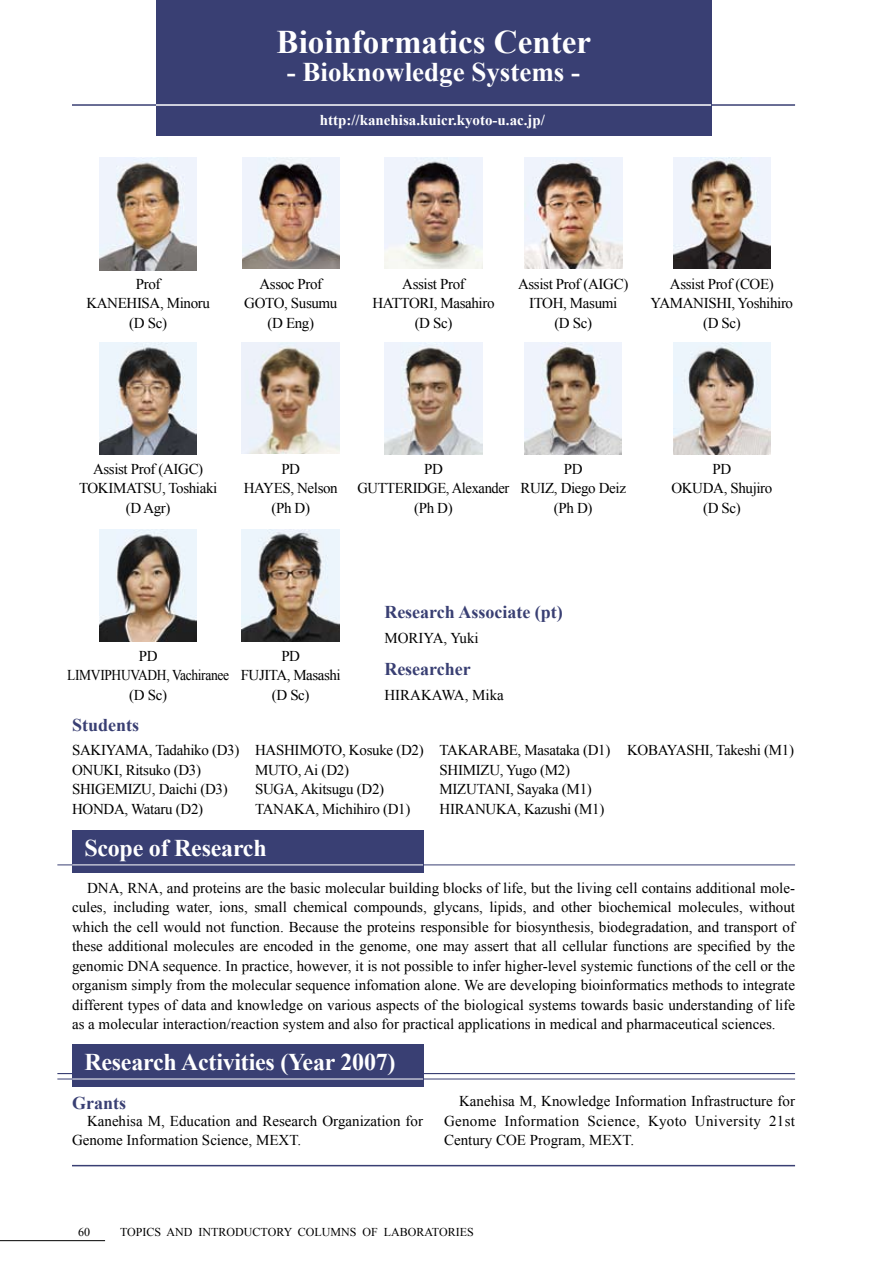
<style>
.page{position:relative;width:893px;height:1263px;background:#fff}
.page>*{position:absolute;margin:0;border:0;box-sizing:border-box;transform-origin:0 0}
.t1{font:700 33px "Times New Roman";color:#fff}
.t2{font:700 27px "Times New Roman";color:#fff}
.t3{font:700 24px "Times New Roman";letter-spacing:-.01em;color:#fff}
.t4{font:700 18px "Times New Roman";color:#393f73}
.t5{font:15px/19.5px "Times New Roman";letter-spacing:-.02em;color:#000;text-align:center}
.t6{font:15px/19.5px "Times New Roman";color:#000}
.t7{font:700 15px "Times New Roman";color:#fff}
.t8{font:12px "Times New Roman";color:#000}
</style>
<div class="page">
<hr style="left:72px;top:1165px;width:723px;height:1px;background:#393f73">
<hr style="left:72px;top:104px;width:723px;height:2px;background:#393f73">
<div style="left:156px;top:0;width:555px;height:136px;background:#393f73"></div>
<hr style="left:156px;top:104px;width:555px;height:2px;background:#fff">
<hr style="left:0;top:1240px;width:105px;height:1px;background:#000">
<hr style="left:892px;top:0;width:1px;height:136px;background:#393f73">
<div style="left:72px;top:830px;width:351px;height:42px;background:#393f73"></div>
<hr style="left:72px;top:864px;width:351px;height:1px;background:#fff">
<hr style="left:423px;top:864px;width:372px;height:1px;background:#393f73">
<svg style="left:57px;top:864px;width:15px;height:1px"></svg>
<hr style="left:423px;top:1079px;width:372px;height:1px;background:#393f73">
<hr style="left:423px;top:1073px;width:372px;height:1px;background:#393f73">
<div style="left:72px;top:1044px;width:351px;height:43px;background:#393f73"></div>
<hr style="left:72px;top:1079px;width:351px;height:1px;background:#fff">
<svg style="left:57px;top:1073px;width:15px;height:7px"></svg>
<img style="left:525px;top:158px;width:97px;height:110px">
<img style="left:242px;top:158px;width:98px;height:110px">
<img style="left:385px;top:158px;width:97px;height:110px">
<img style="left:99px;top:342px;width:98px;height:113px">
<img style="left:242px;top:342px;width:97px;height:111px">
<img style="left:673px;top:158px;width:98px;height:110px">
<img style="left:385px;top:342px;width:97px;height:113px">
<img style="left:99px;top:529px;width:98px;height:113px">
<img style="left:524px;top:342px;width:98px;height:113px">
<img style="left:99px;top:158px;width:98px;height:112px">
<img style="left:242px;top:529px;width:97px;height:113px">
<img style="left:673px;top:342px;width:98px;height:113px">
<h1 class="t1" style="left:277px;top:19px;width:316px">Bioinformatics Center</h1>
<h2 class="t2" style="left:287px;top:53px;width:295px">- Bioknowledge Systems -</h2>
<p class="t7" style="left:320px;top:110px;width:227px">http://kanehisa.kuicr.kyoto-u.ac.jp/</p>
<p class="t5" style="left:86px;top:273px;width:125px">Prof<br>KANEHISA, Minoru (D Sc)</p>
<p class="t5" style="left:244px;top:273px;width:95px">Assoc Prof<br>GOTO, Susumu (D Eng)</p>
<p class="t5" style="left:372px;top:273px;width:124px">Assist Prof<br>HATTORI, Masahiro (D Sc)</p>
<p class="t5" style="left:518px;top:273px;width:112px">Assist Prof (AIGC)<br>ITOH, Masumi<br>(D Sc)</p>
<p class="t5" style="left:651px;top:273px;width:144px">Assist Prof (COE)<br>YAMANISHI, Yoshihiro (D Sc)</p>
<p class="t5" style="left:79px;top:459px;width:140px">Assist Prof (AIGC)<br>TOKIMATSU, Toshiaki (D Agr)</p>
<p class="t5" style="left:244px;top:459px;width:96px">PD<br>HAYES, Nelson (Ph D)</p>
<p class="t5" style="left:357px;top:459px;width:153px">PD<br>GUTTERIDGE, Alexander (Ph D)</p>
<p class="t5" style="left:520px;top:459px;width:107px">PD<br>RUIZ, Diego Deiz (Ph D)</p>
<p class="t5" style="left:671px;top:459px;width:102px">PD<br>OKUDA, Shujiro (D Sc)</p>
<p class="t5" style="left:67px;top:646px;width:163px">PD<br>LIMVIPHUVADH, Vachiranee (D Sc)</p>
<p class="t5" style="left:241px;top:646px;width:101px">PD<br>FUJITA, Masashi (D Sc)</p>
<p class="t4" style="left:384px;top:600px;width:180px">Research Associate (pt)</p>
<p class="t6" style="left:384px;top:628px;width:96px">MORIYA, Yuki</p>
<p class="t4" style="left:384px;top:657px;width:88px">Researcher</p>
<p class="t6" style="left:384px;top:685px;width:121px">HIRAKAWA, Mika</p>
<p class="t4" style="left:72px;top:712px;width:69px">Students</p>
<p class="t5" style="left:72px;top:740px;width:169px;text-align:left">SAKIYAMA, Tadahiko (D3)<br>ONUKI, Ritsuko (D3)<br>SHIGEMIZU, Daichi (D3)<br>HONDA, Wataru (D2)</p>
<p class="t5" style="left:255px;top:740px;width:170px;text-align:left">HASHIMOTO, Kosuke (D2)<br>MUTO, Ai (D2)<br>SUGA, Akitsugu (D2)<br>TANAKA, Michihiro (D1)</p>
<p class="t5" style="left:440px;top:740px;width:172px;text-align:left">TAKARABE, Masataka (D1)<br>SHIMIZU, Yugo (M2)<br>MIZUTANI, Sayaka (M1)<br>HIRANUKA, Kazushi (M1)</p>
<p class="t5" style="left:627px;top:740px;width:168px">KOBAYASHI, Takeshi (M1)</p>
<h3 class="t3" style="left:84px;top:831px;width:184px">Scope of Research</h3>
<p class="t5" style="left:72px;top:877px;width:725px;text-align:justify;text-indent:15px">DNA, RNA, and proteins are the basic molecular building blocks of life, but the living cell contains additional mole&shy;cules, including water, ions, small chemical compounds, glycans, lipids, and other biochemical molecules, without which the cell would not function. Because the proteins responsible for biosynthesis, biodegradation, and transport of these additional molecules are encoded in the genome, one may assert that all cellular functions are specified by the genomic- DNA sequence. In practice, however, it is not possible to infer higher-level systemic functions of the cell or the organism simply from the molecular sequence infomation alone. We are developing bioinformatics methods to integrate different types of data and knowledge on various aspects of the biological systems towards basic understanding of life as a molecular interaction/reaction system and also for practical applications in medical and pharmaceutical sciences.</p>
<h3 class="t3" style="left:84px;top:1045px;width:313px">Research Activities (Year 2007)</h3>
<p class="t4" style="left:72px;top:1090px;width:55px">Grants</p>
<p class="t6" style="left:72px;top:1110px;width:353px;text-indent:15px">Kanehisa M, Education and Research Organization for<br>Genome Information Science, MEXT.</p>
<p class="t5" style="left:444px;top:1091px;width:353px;text-align:justify;text-indent:15px">Kanehisa M, Knowledge Information Infrastructure for Genome Information Science, Kyoto University 21st Century- COE Program, MEXT.</p>
<p class="t8" style="left:78px;top:1223px;width:13px">60</p>
<p class="t8" style="left:120px;top:1223px;width:355px">TOPICS AND INTRODUCTORY COLUMNS OF LABORATORIES</p>
</div>
